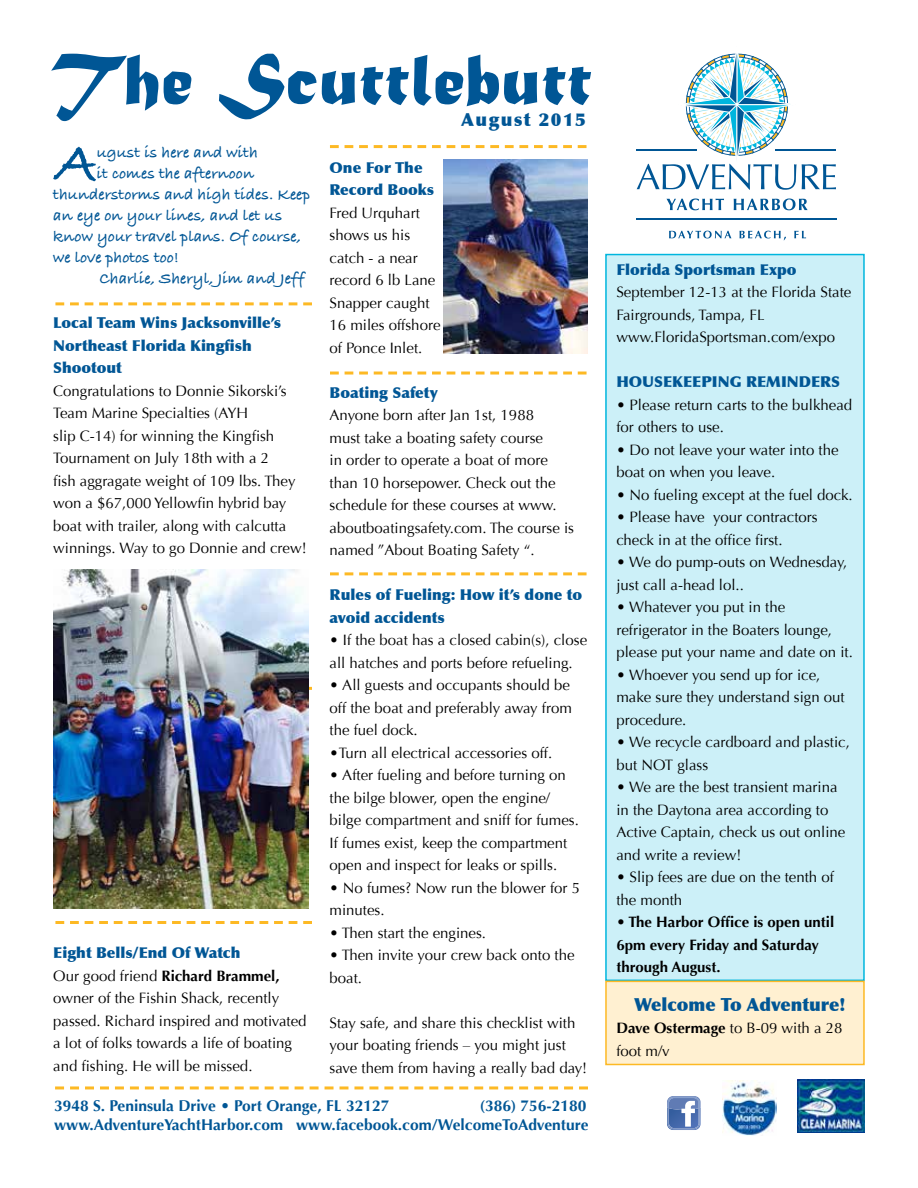
<style>
.page{position:relative;width:918px;height:1188px;background:#fff}
.page>*{position:absolute;margin:0;border:0;box-sizing:border-box;transform-origin:0 0}
.t1{font:76.5px "Matura MT Script Capitals";color:#005695}
.t2{font:56.55px "Bradley Hand ITCTT Bold";color:#005695}
.t3{font:900 18px "Optima";color:#005695}
.t4{font:900 18px "Optima";letter-spacing:.08em;color:#005695}
.t5{font:16.5px "Bradley Hand ITCTT Bold";color:#005695}
.t6{font:700 15.6px/18.8px "Optima";color:#005695;text-align:right}
.t7{font:15px/22.5px "Optima";color:#000}
.t8{font:900 15px/22.5px "Optima";color:#005695}
.t9{font:700 15px/22.5px "Optima";color:#000}
.s1{font-weight:900;color:#005695}
.s2{font-weight:700}
</style>
<div class="page">
<div style="left:605px;top:254px;width:260px;height:727px;background:#ccf0f8;border:2px solid #00b6de"></div>
<svg style="left:667px;top:198px;width:57px;height:12px"></svg>
<svg style="left:734px;top:198px;width:74px;height:12px"></svg>
<svg style="left:637px;top:53px;width:199px;height:137px"></svg>
<hr style="left:636px;top:149px;width:61px;height:2px;background:#005695">
<hr style="left:636px;top:218px;width:200px;height:2px;background:#005695">
<hr style="left:776px;top:149px;width:60px;height:2px;background:#005695">
<svg style="left:669px;top:231px;width:62px;height:7px"></svg>
<svg style="left:740px;top:231px;width:46px;height:9px"></svg>
<svg style="left:794px;top:231px;width:12px;height:7px"></svg>
<svg style="left:330px;top:145px;width:257px;height:3px"></svg>
<svg style="left:55px;top:302px;width:257px;height:3px"></svg>
<svg style="left:55px;top:1086px;width:533px;height:3px"></svg>
<svg style="left:330px;top:372px;width:257px;height:3px"></svg>
<svg style="left:330px;top:572px;width:257px;height:3px"></svg>
<svg style="left:55px;top:921px;width:257px;height:3px"></svg>
<svg style="left:308px;top:687px;width:4px;height:3px"></svg>
<div style="left:605px;top:981px;width:260px;height:84px;background:#fff0d1;border:2px solid #fdb924"></div>
<svg style="left:667px;top:1096px;width:34px;height:34px"></svg>
<img style="left:798px;top:1080px;width:67px;height:53px">
<img style="left:722px;top:1081px;width:55px;height:54px">
<img style="left:444px;top:160px;width:144px;height:194px">
<img style="left:53px;top:569px;width:255px;height:340px">
<h1 class="t1" style="left:51px;top:33px;width:542px">The Scuttlebutt</h1>
<p class="t4" style="left:461px;top:109px;width:126px">August 2015</p>
<h2 class="t2" style="left:56px;top:120px;width:43px">A</h2>
<p class="t5" style="left:97px;top:140px;width:163px">ugust is here and with</p>
<p class="t5" style="left:97px;top:161px;width:159px">it comes the afternoon</p>
<p class="t5" style="left:53px;top:182px;width:258px">thunderstorms and high tides. Keep</p>
<p class="t5" style="left:53px;top:203px;width:231px">an eye on your lines, and let us</p>
<p class="t5" style="left:53px;top:224px;width:249px">know your travel plans. Of course,</p>
<p class="t5" style="left:53px;top:245px;width:127px">we love photos too!</p>
<p class="t5" style="left:100px;top:266px;width:206px">Charlie, Sheryl, Jim and Jeff</p>
<p class="t8" style="left:53px;top:312px;width:229px">Local Team Wins Jacksonville’s<br>Northeast Florida Kingfish<br>Shootout</p>
<p class="t7" style="left:53px;top:380px;width:255px">Congratulations to Donnie Sikorski’s Team Marine Specialties (AYH<br>slip C-14) for winning the Kingfish Tournament on July 18th with a 2<br>fish aggragate weight of 109 lbs. They won a $67,000 Yellowfin hybrid bay boat with trailer, along with calcutta winnings. Way to go Donnie and crew!</p>
<p class="t7" style="left:53px;top:942px;width:255px"><span class="s1">Eight Bells/End Of Watch<br></span>Our good friend <span class="s2">Richard Brammel, </span>owner of the Fishin Shack, recently passed. Richard inspired and motivated a lot of folks towards a life of boating and fishing. He will be missed.</p>
<p class="t8" style="left:330px;top:156px;width:106px">One For The<br>Record Books</p>
<p class="t7" style="left:330px;top:202px;width:112px">Fred Urquhart shows us his catch - a near record 6 lb Lane<br>Snapper caught<br>16 miles offshore of Ponce Inlet.</p>
<p class="t8" style="left:330px;top:381px;width:110px">Boating Safety</p>
<p class="t7" style="left:330px;top:404px;width:246px">Anyone born after Jan 1st, 1988<br>must take a boating safety course<br>in order to operate a boat of more than 10 horsepower. Check out the schedule for these courses at www. aboutboatingsafety.com. The course is named ”About Boating Safety “.</p>
<p class="t8" style="left:330px;top:584px;width:254px">Rules of Fueling: How it’s done to avoid accidents</p>
<p class="t7" style="left:330px;top:629px;width:259px">• If the boat has a closed cabin(s), close all hatches and ports before refueling.</p>
<p class="t7" style="left:330px;top:674px;width:244px">• All guests and occupants should be off the boat and preferably away from the fuel dock.</p>
<p class="t7" style="left:330px;top:742px;width:224px">•Turn all electrical accessories off.</p>
<p class="t7" style="left:330px;top:764px;width:251px">• After fueling and before turning on the bilge blower, open the engine/ bilge compartment and sniff for fumes.<br>If fumes exist, keep the compartment open and inspect for leaks or spills.</p>
<p class="t7" style="left:330px;top:877px;width:252px">• No fumes? Now run the blower for 5 minutes.</p>
<p class="t7" style="left:330px;top:922px;width:158px">• Then start the engines.</p>
<p class="t7" style="left:330px;top:944px;width:247px">• Then invite your crew back onto the boat.</p>
<p class="t7" style="left:330px;top:1012px;width:259px">Stay safe, and share this checklist with your boating friends – you might just save them from having a really bad day!</p>
<p class="t6" style="left:54px;top:1096px;width:337px">3948 S. Peninsula Drive • Port Orange, FL 32127</p>
<p class="t6" style="left:54px;top:1096px;width:536px">(386) 756-2180<br>www.AdventureYachtHarbor.com www.facebook.com/WelcomeToAdventure</p>
<p class="t8" style="left:616px;top:258px;width:182px">Florida Sportsman Expo</p>
<p class="t7" style="left:616px;top:281px;width:237px">September 12-13 at the Florida State<br>Fairgrounds, Tampa, FL www.FloridaSportsman.com/expo</p>
<p class="t8" style="left:616px;top:371px;width:225px">HOUSEKEEPING REMINDERS</p>
<p class="t7" style="left:616px;top:394px;width:237px">• Please return carts to the bulkhead for others to use.</p>
<p class="t7" style="left:616px;top:439px;width:224px">• Do not leave your water into the boat on when you leave.</p>
<p class="t7" style="left:616px;top:484px;width:238px">• No fueling except at the fuel dock.</p>
<p class="t7" style="left:616px;top:506px;width:203px">• Please have your contractors check in at the office first.</p>
<p class="t7" style="left:616px;top:551px;width:232px">• We do pump-outs on Wednesday, just call a-head lol..</p>
<p class="t7" style="left:616px;top:596px;width:238px">• Whatever you put in the refrigerator in the Boaters lounge, please put your name and date on it.</p>
<p class="t7" style="left:616px;top:664px;width:230px">• Whoever you send up for ice, make sure they understand sign out procedure.</p>
<p class="t7" style="left:616px;top:731px;width:235px">• We recycle cardboard and plastic, but NOT glass</p>
<p class="t7" style="left:616px;top:776px;width:231px">• We are the best transient marina in the Daytona area according to<br>Active Captain, check us out online and write a review!</p>
<p class="t7" style="left:616px;top:866px;width:219px">• Slip fees are due on the tenth of the month</p>
<p class="t9" style="left:616px;top:911px;width:219px">• The Harbor Office is open until<br>6pm every Friday and Saturday through August.</p>
<p class="t3" style="left:634px;top:994px;width:213px">Welcome To Adventure!</p>
<p class="t7" style="left:616px;top:1017px;width:228px"><span class="s2">Dave Ostermage</span> to B-09 with a 28 foot m/v</p>
</div>
